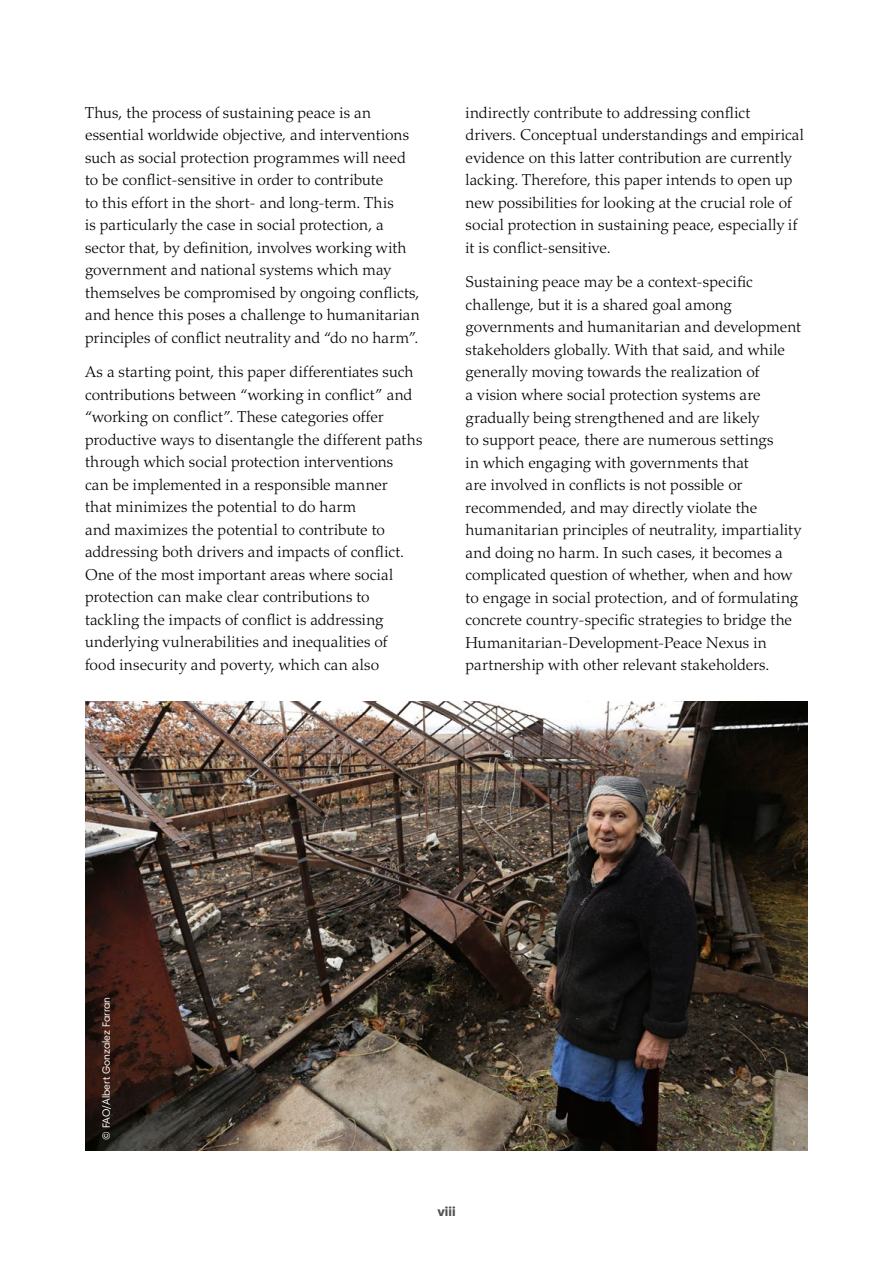
<style>
.page{position:relative;width:893px;height:1263px;background:#fff}
.page>*{position:absolute;margin:0;border:0;box-sizing:border-box;transform-origin:0 0}
.t1{font:300 15.75px/22.5px "Palatino LT Std";color:#000}
.t2{font:700 12px "Poppins";color:#504f53}
.t3{font:10.5px "Harmonia Sans Pro";color:#fff}
</style>
<div class="page">
<img style="left:85px;top:702px;width:723px;height:448px">
<p class="t1" style="left:85px;top:101px;width:336px">Thus, the process of sustaining peace is an essential worldwide objective, and interventions such as social protection programmes will need to be conflict-sensitive in order to contribute<br>to this effort in the short- and long-term. This<br>is particularly the case in social protection, a sector that, by definition, involves working with government and national systems which may themselves be compromised by ongoing conflicts, and hence this poses a challenge to humanitarian principles of conflict neutrality and “do no harm”.</p>
<p class="t1" style="left:85px;top:361px;width:339px">As a starting point, this paper differentiates such contributions between “working in conflict” and “working on conflict”. These categories offer productive ways to disentangle the different paths through which social protection interventions<br>can be implemented in a responsible manner<br>that minimizes the potential to do harm<br>and maximizes the potential to contribute to addressing both drivers and impacts of conflict.<br>One of the most important areas where social protection can make clear contributions to tackling the impacts of conflict is addressing underlying vulnerabilities and inequalities of<br>food insecurity and poverty, which can also</p>
<p class="t1" style="left:466px;top:102px;width:340px">indirectly contribute to addressing conflict drivers. Conceptual understandings and empirical evidence on this latter contribution are currently lacking. Therefore, this paper intends to open up new possibilities for looking at the crucial role of social protection in sustaining peace, especially if it is conflict‑sensitive.</p>
<p class="t1" style="left:466px;top:271px;width:337px">Sustaining peace may be a context-specific challenge, but it is a shared goal among governments and humanitarian and development stakeholders globally. With that said, and while generally moving towards the realization of<br>a vision where social protection systems are gradually being strengthened and are likely<br>to support peace, there are numerous settings<br>in which engaging with governments that<br>are involved in conflicts is not possible or recommended, and may directly violate the humanitarian principles of neutrality, impartiality and doing no harm. In such cases, it becomes a complicated question of whether, when and how to engage in social protection, and of formulating concrete country-specific strategies to bridge the Humanitarian-Development-Peace Nexus in partnership with other relevant stakeholders.</p>
<p class="t3" style="left:100px;top:1140px;width:144px;rotate:-90deg">© FAO/Albert Gonzalez Farran</p>
<p class="t2" style="left:437px;top:1205px;width:20px">viii</p>
</div>
